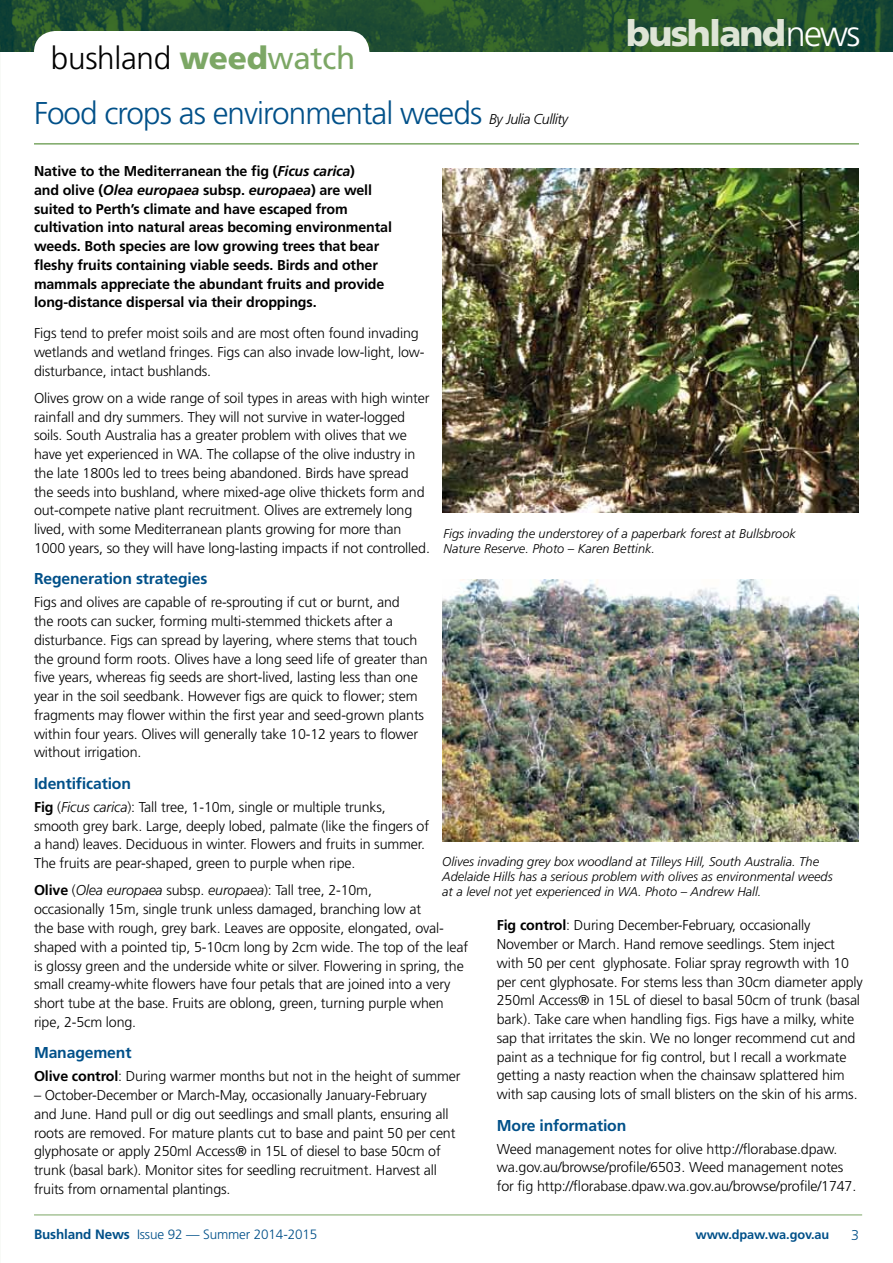
<style>
.page{position:relative;width:893px;height:1263px;background:#fff}
.page>*{position:absolute;margin:0;border:0;box-sizing:border-box;transform-origin:0 0}
.t1{font:900 36px "Frutiger";letter-spacing:-.05em;color:#dee5d6}
.t2{font:300 31.5px "Frutiger";letter-spacing:-.03em;color:#005089}
.t3{font:300 31.5px "Frutiger";letter-spacing:-.01em;color:#000}
.t4{font:700 15.75px "Frutiger";letter-spacing:-.01em;color:#005089}
.t5{font:300 14.25px/18.8px "Frutiger";letter-spacing:-.01em;color:#000}
.t6{font:700 14.25px/18.8px "Frutiger";letter-spacing:-.01em;color:#000}
.t7{font:300 14.25px "Frutiger";color:#005089}
.t8{font:300 13.5px "Frutiger";letter-spacing:-.01em;color:#005089}
.t9{font:italic 300 12.75px/15px "Frutiger";color:#000}
.t10{font:700 12.75px "Frutiger";letter-spacing:-.01em;color:#005089}
.s1{font-weight:900;color:#7ca765}
.s2{font-weight:400;color:#7ca765}
.s3{font-style:italic;font-size:14.25px;color:#000}
.s4{font-weight:300;color:#fff}
.s5{font-style:italic}
.s6{font-weight:700}
</style>
<div class="page">
<img style="left:0;top:0;width:893px;height:51px">
<hr style="left:34px;top:1215px;width:828px;height:1px;background:#7ca765">
<div style="left:34px;top:31px;width:335px;height:94px;background:#fff;border-radius:21px"></div>
<hr style="left:34px;top:143px;width:825px;height:2px;background:#7ca765">
<img style="left:443px;top:579px;width:415px;height:263px">
<img style="left:443px;top:169px;width:416px;height:344px">
<h2 class="t3" style="left:51px;top:40px;width:306px">bushland <span class="s1">weed</span><span class="s2">watch</span></h2>
<h2 class="t2" style="left:34px;top:96px;width:536px">Food crops as environmental weeds <span class="s3">By Julia Cullity</span></h2>
<h1 class="t1" style="left:626px;top:11px;width:236px">bushland<span class="s4">news</span></h1>
<p class="t6" style="left:34px;top:162px;width:359px">Native to the Mediterranean the fig (<span class="s5">Ficus carica</span>)<br>and olive (<span class="s5">Olea europaea</span> subsp. <span class="s5">europaea</span>) are well suited to Perth’s climate and have escaped from cultivation into natural areas becoming environmental weeds. Both species are low growing trees that bear fleshy fruits containing viable seeds. Birds and other mammals appreciate the abundant fruits and provide long-distance dispersal via their droppings.</p>
<p class="t5" style="left:34px;top:324px;width:392px">Figs tend to prefer moist soils and are most often found invading wetlands and wetland fringes. Figs can also invade low-light, low&shy;disturbance, intact bushlands.</p>
<p class="t5" style="left:34px;top:389px;width:397px">Olives grow on a wide range of soil types in areas with high winter rainfall and dry summers. They will not survive in water-logged soils. South Australia has a greater problem with olives that we have yet experienced in WA. The collapse of the olive industry in the late 1800s led to trees being abandoned. Birds have spread the seeds into bushland, where mixed-age olive thickets form and out-compete native plant recruitment. Olives are extremely long lived, with some Mediterranean plants growing for more than 1000 years, so they will have long-lasting impacts if not controlled.</p>
<p class="t4" style="left:34px;top:570px;width:175px">Regeneration strategies</p>
<p class="t5" style="left:34px;top:593px;width:395px">Figs and olives are capable of re-sprouting if cut or burnt, and<br>the roots can sucker, forming multi-stemmed thickets after a disturbance. Figs can spread by layering, where stems that touch the ground form roots. Olives have a long seed life of greater than five years, whereas fig seeds are short-lived, lasting less than one year in the soil seedbank. However figs are quick to flower; stem fragments may flower within the first year and seed-grown plants within four years. Olives will generally take 10-12 years to flower without irrigation.</p>
<p class="t4" style="left:34px;top:774px;width:99px">Identification</p>
<p class="t5" style="left:34px;top:798px;width:397px"><span class="s6">Fig</span> (<span class="s5">Ficus carica</span>): Tall tree, 1-10m, single or multiple trunks, smooth grey bark. Large, deeply lobed, palmate (like the fingers of a hand) leaves. Deciduous in winter. Flowers and fruits in summer.<br>The fruits are pear-shaped, green to purple when ripe.</p>
<p class="t5" style="left:34px;top:881px;width:436px"><span class="s6">Olive</span> (<span class="s5">Olea europaea</span> subsp. <span class="s5">europaea</span>): Tall tree, 2-10m,<br>occasionally 15m, single trunk unless damaged, branching low at<br>the base with rough, grey bark. Leaves are opposite, elongated, oval&shy;shaped with a pointed tip, 5-10cm long by 2cm wide. The top of the leaf is glossy green and the underside white or silver. Flowering in spring, the small creamy-white flowers have four petals that are joined into a very short tube at the base. Fruits are oblong, green, turning purple when ripe, 2-5cm long.</p>
<p class="t4" style="left:34px;top:1043px;width:99px">Management</p>
<p class="t5" style="left:34px;top:1067px;width:428px"><span class="s6">Olive control</span>: During warmer months but not in the height of summer</p>
<p class="t5" style="left:34px;top:1086px;width:423px">– October-December or March-May, occasionally January-February<br>and June. Hand pull or dig out seedlings and small plants, ensuring all roots are removed. For mature plants cut to base and paint 50 per cent glyphosate or apply 250ml Access® in 15L of diesel to base 50cm of trunk (basal bark). Monitor sites for seedling recruitment. Harvest all fruits from ornamental plantings.</p>
<p class="t9" style="left:444px;top:526px;width:354px">Figs invading the understorey of a paperbark forest at Bullsbrook<br>Nature Reserve. Photo – Karen Bettink.</p>
<p class="t9" style="left:442px;top:854px;width:392px">Olives invading grey box woodland at Tilleys Hill, South Australia. The<br>Adelaide Hills has a serious problem with olives as environmental weeds at a level not yet experienced in WA. Photo – Andrew Hall.</p>
<p class="t5" style="left:497px;top:916px;width:368px"><span class="s6">Fig control</span>: During December-February, occasionally November or March. Hand remove seedlings. Stem inject with 50 per cent glyphosate. Foliar spray regrowth with 10 per cent glyphosate. For stems less than 30cm diameter apply 250ml Access® in 15L of diesel to basal 50cm of trunk (basal bark). Take care when handling figs. Figs have a milky, white sap that irritates the skin. We no longer recommend cut and paint as a technique for fig control, but I recall a workmate getting a nasty reaction when the chainsaw splattered him with sap causing lots of small blisters on the skin of his arms.</p>
<p class="t4" style="left:497px;top:1116px;width:131px">More information</p>
<p class="t5" style="left:497px;top:1139px;width:361px">Weed management notes for olive http://florabase.dpaw. wa.gov.au/browse/profile/6503. Weed management notes for fig http://florabase.dpaw.wa.gov.au/browse/profile/1747.</p>
<p class="t8" style="left:34px;top:1227px;width:285px"><span class="s6">Bushland News</span> Issue 92 — Summer 2014-2015</p>
<p class="t10" style="left:695px;top:1226px;width:135px">www.dpaw.wa.gov.au</p>
<p class="t7" style="left:851px;top:1227px;width:9px">3</p>
</div>
